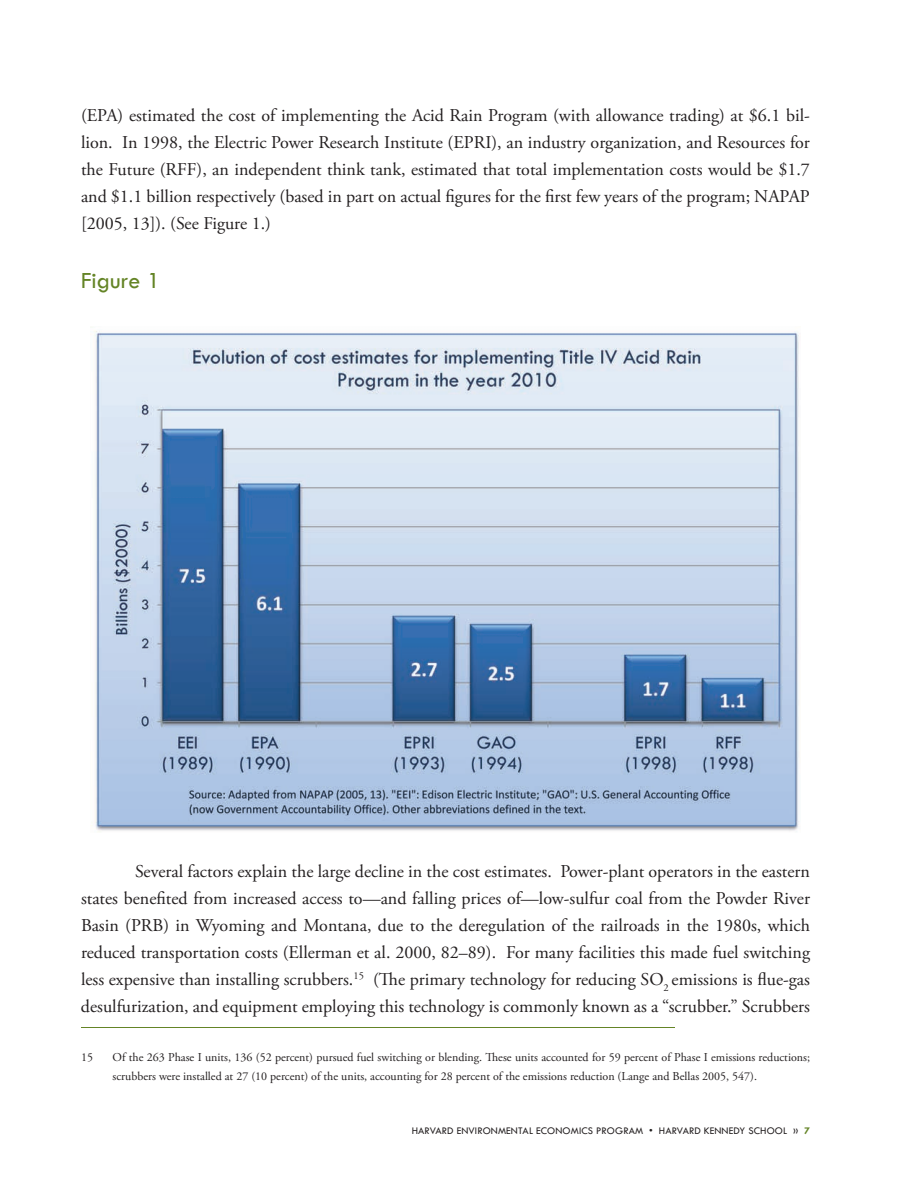
<style>
.page{position:relative;width:918px;height:1188px;background:#fff}
.page>*{position:absolute;margin:0;border:0;box-sizing:border-box;transform-origin:0 0}
.t1{font:24px "Tw Cen";color:#648426}
.t2{font:18px/27px "Adobe Garamond Pro";color:#231f20;text-align:justify}
.t3{font:12px/19.5px "Adobe Garamond Pro";color:#231f20}
.t4{font:10.5px "Tw Cen";letter-spacing:.01em;color:#231f20}
.s1{font-weight:700;color:#648426}
</style>
<div class="page">
<hr style="left:81px;top:1027px;width:594px;height:1px;background:#648426">
<img style="left:91px;top:330px;width:708px;height:502px">
<p class="t2" style="left:81px;top:102px;width:731px">(EPA) estimated the cost of implementing the Acid Rain Program (with allowance trading) at $6.1 bil&shy;lion. In 1998, the Electric Power Research Institute (EPRI), an industry organization, and Resources for the Future (RFF), an independent think tank, estimated that total implementation costs would be $1.7 and $1.1 billion respectively (based in part on actual figures for the first few years of the program; NAPAP [2005, 13]). (See Figure 1.)</p>
<p class="t1" style="left:81px;top:266px;width:81px">Figure 1</p>
<p class="t2" style="left:81px;top:858px;width:731px;text-indent:54px">Several factors explain the large decline in the cost estimates. Power-plant operators in the eastern states benefited from increased access to—and falling prices of—low-sulfur coal from the Powder River Basin (PRB) in Wyoming and Montana, due to the deregulation of the railroads in the 1980s, which reduced transportation costs (Ellerman et al. 2000, 82–89). For many facilities this made fuel switching less expensive than installing scrubbers.<sup>15</sup> (The primary technology for reducing SO<sub>2</sub> emissions is flue-gas desulfurization, and equipment employing this technology is commonly known as a “scrubber.” Scrubbers</p>
<p class="t3" style="left:81px;top:1047px;width:13px">15</p>
<p class="t3" style="left:112px;top:1047px;width:699px">Of the 263 Phase I units, 136 (52 percent) pursued fuel switching or blending. These units accounted for 59 percent of Phase I emissions reductions; scrubbers were installed at 27 (10 percent) of the units, accounting for 28 percent of the emissions reduction (Lange and Bellas 2005, 547).</p>
<p class="t4" style="left:412px;top:1124px;width:400px">HARVARD ENVIRONMENTAL ECONOMICS PROGRAM • HARVARD KENNEDY SCHOOL » <span class="s1">7</span></p>
</div>
